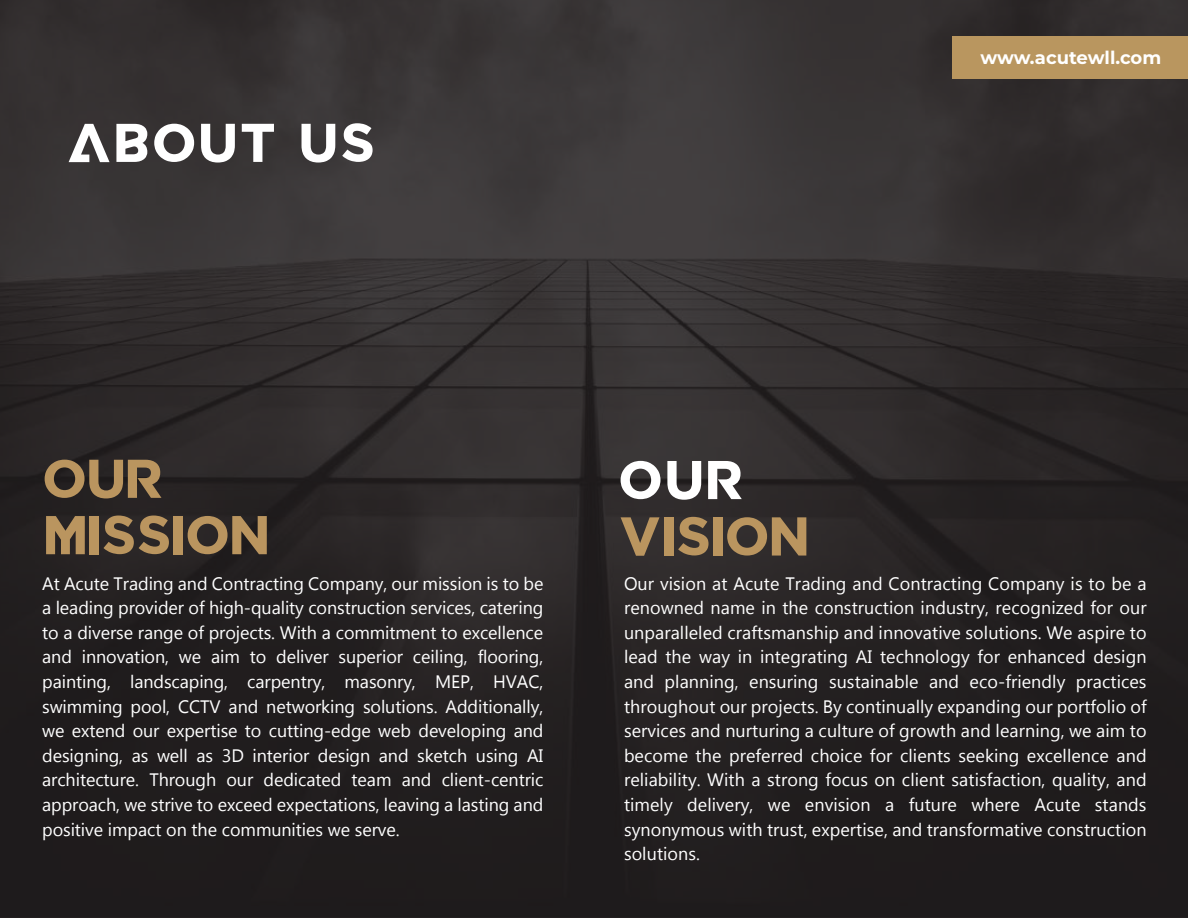
<style>
.page{position:relative;width:1188px;height:918px;background:#fff}
.page>*{position:absolute;margin:0;border:0;box-sizing:border-box;transform-origin:0 0}
.t1{font:700 54px "BABAPROFONT";color:#ba955f}
.t2{font:700 54px "BABAPROFONT";letter-spacing:.04em;color:#fff}
.t3{font:18px/24.6px "Microsoft New Tai Lue";color:#fff;text-align:justify}
.t4{font:700 18px "Montserrat";color:#fff}
</style>
<div class="page">
<img style="left:0;top:0;width:1188px;height:917px">
<div style="left:952px;top:37px;width:236px;height:42px;background:#b9965f"></div>
<h1 class="t2" style="left:69px;top:104px;width:310px">ABOUT US</h1>
<p class="t4" style="left:980px;top:45px;width:182px">www.acutewll.com</p>
<h1 class="t1" style="left:45px;top:440px;width:123px">OUR</h1>
<h1 class="t1" style="left:46px;top:497px;width:227px">MISSION</h1>
<p class="t3" style="left:42px;top:572px;width:503px">At Acute Trading and Contracting Company, our mission is to be a leading provider of high-quality construction services, catering to a diverse range of projects. With a commitment to excellence and innovation, we aim to deliver superior ceiling, flooring, painting, landscaping, carpentry, masonry, MEP, HVAC, swimming pool, CCTV and networking solutions. Additionally, we extend our expertise to cutting-edge web developing and designing, as well as 3D interior design and sketch using AI architecture. Through our dedicated team and client-centric approach, we strive to exceed expectations, leaving a lasting and positive impact on the communities we serve.</p>
<h1 class="t2" style="left:621px;top:441px;width:127px">OUR</h1>
<h1 class="t1" style="left:621px;top:498px;width:192px">VISION</h1>
<p class="t3" style="left:624px;top:572px;width:524px">Our vision at Acute Trading and Contracting Company is to be a renowned name in the construction industry, recognized for our unparalleled craftsmanship and innovative solutions. We aspire to lead the way in integrating AI technology for enhanced design and planning, ensuring sustainable and eco-friendly practices throughout our projects. By continually expanding our portfolio of services and nurturing a culture of growth and learning, we aim to become the preferred choice for clients seeking excellence and reliability. With a strong focus on client satisfaction, quality, and timely delivery, we envision a future where Acute stands synonymous with trust, expertise, and transformative construction solutions.</p>
</div>
